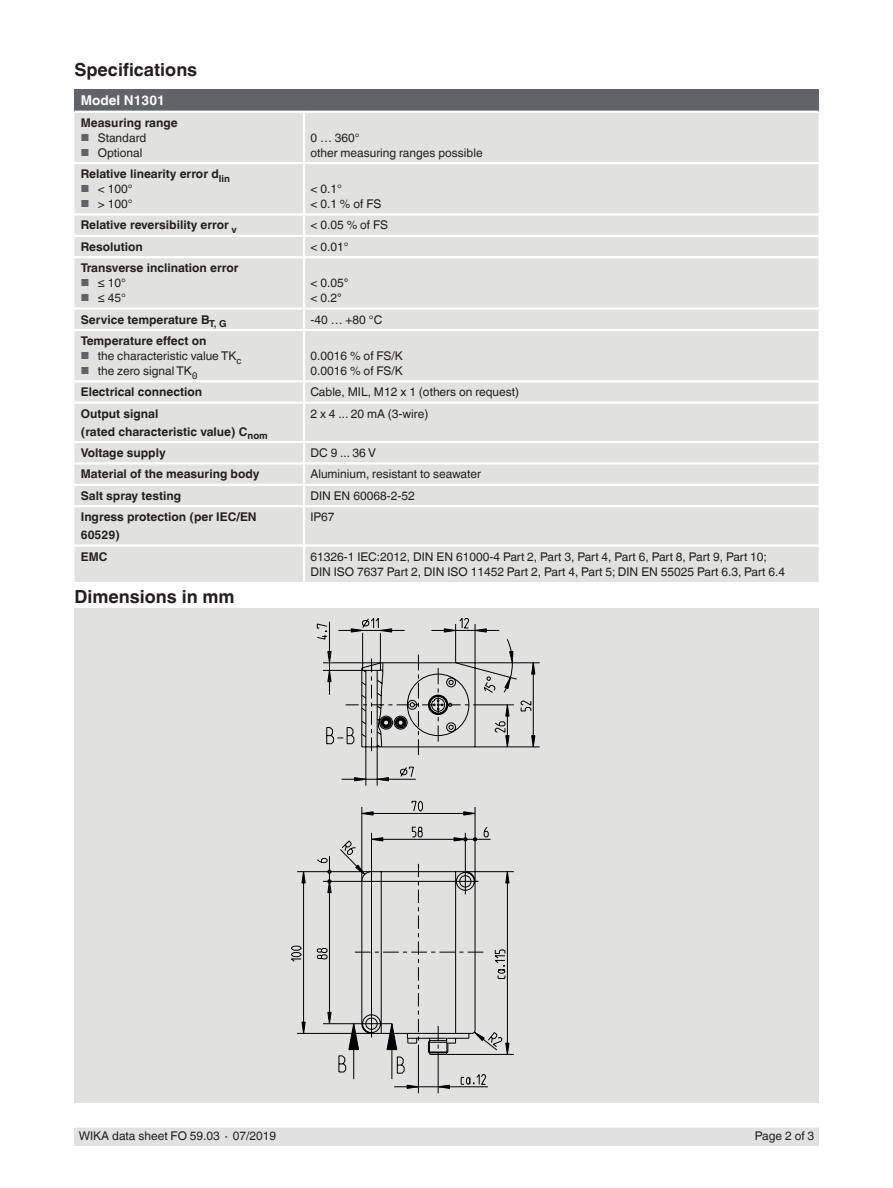
<style>
.page{position:relative;width:893px;height:1188px;background:#fff}
.page>*{position:absolute;margin:0;border:0;box-sizing:border-box;transform-origin:0 0}
.t1{font:700 18px "Helvetica World";color:#231f20}
.t2{font:700 13.5px "Helvetica World";color:#fff}
.t3{font:12px/15px "Helvetica World";color:#231f20}
.t4{font:700 12px/18px "Helvetica World";color:#231f20}
.s1{font-size:10.2px;color:#5f6466}
.s2{font-weight:700}
</style>
<div class="page">
<div style="left:74px;top:1128px;width:745px;height:17px;background:#e1e2e0"></div>
<div style="left:74px;top:608px;width:745px;height:495px;background:#e1e2df"></div>
<svg style="left:291px;top:618px;width:244px;height:471px"></svg>
<div style="left:74px;top:89px;width:745px;height:23px;background:#5f6466"></div>
<div style="left:74px;top:113px;width:745px;height:469px;background:#e1e2df"></div>
<hr style="left:74px;top:111px;width:230px;height:2px;background:#fff">
<hr style="left:304px;top:111px;width:515px;height:2px;background:#fff">
<hr style="left:303px;top:113px;width:2px;height:49px;background:#fff">
<hr style="left:74px;top:162px;width:230px;height:2px;background:#fff">
<hr style="left:304px;top:162px;width:515px;height:2px;background:#fff">
<hr style="left:303px;top:164px;width:2px;height:49px;background:#fff">
<hr style="left:74px;top:213px;width:230px;height:3px;background:#fff">
<hr style="left:304px;top:213px;width:515px;height:3px;background:#fff">
<hr style="left:74px;top:235px;width:230px;height:2px;background:#fff">
<hr style="left:304px;top:235px;width:515px;height:2px;background:#fff">
<svg style="left:303px;top:216px;width:2px;height:40px"></svg>
<hr style="left:74px;top:256px;width:230px;height:2px;background:#fff">
<hr style="left:304px;top:256px;width:515px;height:2px;background:#fff">
<hr style="left:303px;top:258px;width:2px;height:49px;background:#fff">
<hr style="left:74px;top:307px;width:230px;height:3px;background:#fff">
<hr style="left:304px;top:307px;width:515px;height:3px;background:#fff">
<svg style="left:303px;top:310px;width:2px;height:19px"></svg>
<hr style="left:74px;top:329px;width:230px;height:2px;background:#fff">
<hr style="left:304px;top:329px;width:515px;height:2px;background:#fff">
<hr style="left:303px;top:331px;width:2px;height:49px;background:#fff">
<hr style="left:74px;top:380px;width:230px;height:2px;background:#fff">
<hr style="left:304px;top:380px;width:515px;height:2px;background:#fff">
<hr style="left:303px;top:382px;width:2px;height:20px;background:#fff">
<hr style="left:74px;top:402px;width:230px;height:2px;background:#fff">
<hr style="left:304px;top:402px;width:515px;height:2px;background:#fff">
<hr style="left:303px;top:404px;width:2px;height:37px;background:#fff">
<hr style="left:74px;top:441px;width:230px;height:2px;background:#fff">
<hr style="left:304px;top:441px;width:515px;height:2px;background:#fff">
<hr style="left:74px;top:462px;width:230px;height:3px;background:#fff">
<hr style="left:304px;top:462px;width:515px;height:3px;background:#fff">
<hr style="left:74px;top:484px;width:230px;height:2px;background:#fff">
<hr style="left:304px;top:484px;width:515px;height:2px;background:#fff">
<svg style="left:303px;top:443px;width:2px;height:62px"></svg>
<hr style="left:74px;top:505px;width:230px;height:2px;background:#fff">
<hr style="left:304px;top:505px;width:515px;height:2px;background:#fff">
<hr style="left:303px;top:507px;width:2px;height:37px;background:#fff">
<hr style="left:74px;top:544px;width:230px;height:3px;background:#fff">
<hr style="left:304px;top:544px;width:515px;height:3px;background:#fff">
<hr style="left:303px;top:547px;width:2px;height:35px;background:#fff">
<h1 class="t1" style="left:74px;top:60px;width:124px">Specifications</h1>
<p class="t2" style="left:81px;top:93px;width:86px">Model N1301</p>
<p class="t4" style="left:81px;top:114px;width:98px">Measuring range</p>
<p class="t3" style="left:81px;top:130px;width:67px"><span class="s1">■</span> Standard</p>
<p class="t3" style="left:81px;top:145px;width:63px"><span class="s1">■</span> Optional</p>
<p class="t4" style="left:81px;top:165px;width:151px">Relative linearity error d<sub>lin</sub></p>
<p class="t3" style="left:81px;top:181px;width:53px"><span class="s1">■</span> &lt; 100°</p>
<p class="t3" style="left:81px;top:196px;width:53px"><span class="s1">■</span> &gt; 100°</p>
<p class="t3" style="left:310px;top:130px;width:174px">0 … 360°<br>other measuring ranges possible</p>
<p class="t3" style="left:310px;top:181px;width:73px">&lt; 0.1°<br>&lt; 0.1 % of FS</p>
<p class="t4" style="left:81px;top:216px;width:158px">Relative reversibility error <sub>v</sub></p>
<p class="t3" style="left:310px;top:218px;width:79px">&lt; 0.05 % of FS</p>
<p class="t4" style="left:81px;top:238px;width:63px">Resolution</p>
<p class="t3" style="left:310px;top:239px;width:40px">&lt; 0.01°</p>
<p class="t4" style="left:81px;top:259px;width:159px">Transverse inclination error</p>
<p class="t3" style="left:81px;top:276px;width:47px"><span class="s1">■</span> ≤ 10°</p>
<p class="t3" style="left:81px;top:291px;width:47px"><span class="s1">■</span> ≤ 45°</p>
<p class="t3" style="left:310px;top:276px;width:40px">&lt; 0.05<span class="s2">° </span>&lt; 0.2<span class="s2">°</span></p>
<p class="t4" style="left:81px;top:310px;width:147px">Service temperature B<sub>T,</sub> <sub>G</sub></p>
<p class="t3" style="left:310px;top:312px;width:73px">-40 … +80 °C</p>
<p class="t4" style="left:81px;top:332px;width:127px">Temperature effect on</p>
<p class="t3" style="left:81px;top:348px;width:162px"><span class="s1">■</span> the characteristic value TK<sub>c</sub></p>
<p class="t3" style="left:81px;top:363px;width:118px"><span class="s1">■</span> the zero signal TK<sub>0</sub></p>
<p class="t3" style="left:310px;top:348px;width:94px">0.0016 % of FS/K<br>0.0016 % of FS/K</p>
<p class="t4" style="left:81px;top:383px;width:123px">Electrical connection</p>
<p class="t3" style="left:310px;top:385px;width:210px">Cable, MIL, M12 x 1 (others on request)</p>
<p class="t4" style="left:81px;top:405px;width:189px">Output signal<br>(rated characteristic value) C<sub>nom</sub></p>
<p class="t3" style="left:310px;top:406px;width:119px">2 x 4 ... 20 mA (3-wire)</p>
<p class="t4" style="left:81px;top:444px;width:86px">Voltage supply</p>
<p class="t3" style="left:310px;top:445px;width:67px">DC 9 ... 36 V</p>
<p class="t4" style="left:81px;top:465px;width:180px">Material of the measuring body</p>
<p class="t3" style="left:310px;top:467px;width:172px">Aluminium, resistant to seawater</p>
<p class="t4" style="left:81px;top:487px;width:102px">Salt spray testing</p>
<p class="t3" style="left:310px;top:488px;width:106px">DIN EN 60068-2-52</p>
<p class="t4" style="left:81px;top:508px;width:177px">Ingress protection (per IEC/EN<br>60529)</p>
<p class="t3" style="left:310px;top:510px;width:26px">IP67</p>
<p class="t4" style="left:81px;top:547px;width:28px">EMC</p>
<p class="t3" style="left:310px;top:549px;width:476px">61326-1 IEC:2012, DIN EN 61000-4 Part 2, Part 3, Part 4, Part 6, Part 8, Part 9, Part 10;<br>DIN ISO 7637 Part 2, DIN ISO 11452 Part 2, Part 4, Part 5; DIN EN 55025 Part 6.3, Part 6.4</p>
<h1 class="t1" style="left:74px;top:587px;width:162px">Dimensions in mm</h1>
<p class="t3" style="left:79px;top:1129px;width:199px">WIKA data sheet FO 59.03 ∙ 07/2019</p>
<p class="t3" style="left:755px;top:1129px;width:61px">Page 2 of 3</p>
</div>
